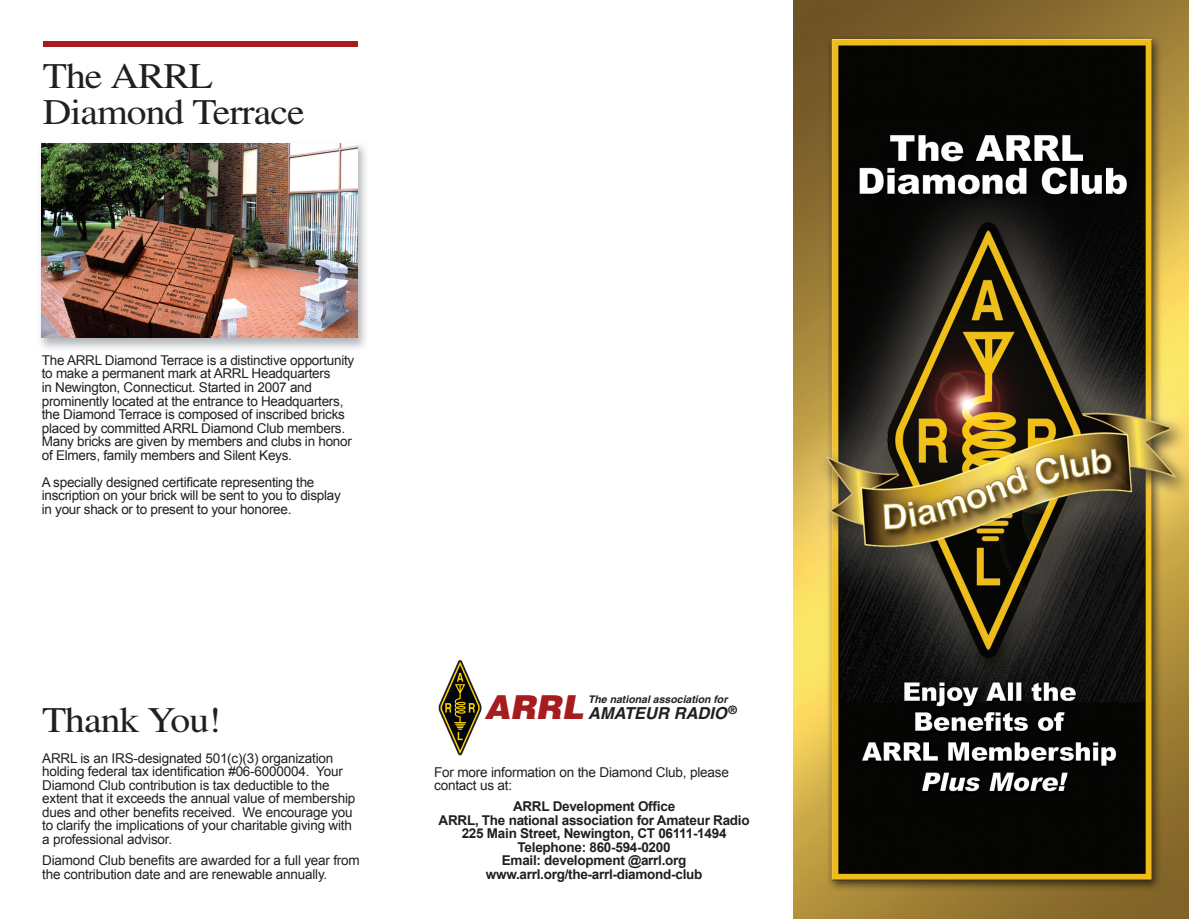
<style>
.page{position:relative;width:1189px;height:919px;background:#fff}
.page>*{position:absolute;margin:0;border:0;box-sizing:border-box;transform-origin:0 0}
.t1{font:36px/36px "Times";letter-spacing:-.025em;color:#231f20;scale:1.1 1}
.t2{font:italic 700 16.5px "Helvetica";color:#231f20}
.t3{font:13.5px/13.5px "Arial";letter-spacing:-.02em;color:#231f20}
.t4{font:700 13.5px/13.5px "Arial";letter-spacing:-.02em;color:#231f20;text-align:center}
.t5{font:italic 700 10.5px "Helvetica";color:#231f20}
.s1{font-weight:900;font-size:33px;color:#a61c1f}
</style>
<div class="page">
<svg style="left:438px;top:660px;width:44px;height:96px"></svg>
<img style="left:793px;top:0;width:395px;height:918px">
<img style="left:40px;top:143px;width:326px;height:206px">
<img style="left:42px;top:143px;width:315px;height:194px">
<div style="left:43px;top:41px;width:314px;height:5px;background:#a61c1f"></div>
<h1 class="t1" style="left:43px;top:61px;width:239px">The ARRL<br>Diamond Terrace</h1>
<p class="t3" style="left:42px;top:353px;width:314px">The ARRL Diamond Terrace is a distinctive opportunity to make a permanent mark at ARRL Headquarters<br>in Newington, Connecticut. Started in 2007 and prominently located at the entrance to Headquarters, the Diamond Terrace is composed of inscribed bricks placed by committed ARRL Diamond Club members.<br>Many bricks are given by members and clubs in honor of Elmers, family members and Silent Keys.</p>
<p class="t3" style="left:42px;top:475px;width:300px">A specially designed certificate representing the inscription on your brick will be sent to you to display in your shack or to present to your honoree.</p>
<h1 class="t1" style="left:42px;top:704px;width:164px">Thank You!</h1>
<p class="t3" style="left:42px;top:751px;width:314px">ARRL is an IRS-designated 501(c)(3) organization holding federal tax identification #06-6000004. Your Diamond Club contribution is tax deductible to the extent that it exceeds the annual value of membership dues and other benefits received. We encourage you to clarify the implications of your charitable giving with a professional advisor.</p>
<p class="t3" style="left:42px;top:853px;width:319px">Diamond Club benefits are awarded for a full year from the contribution date and are renewable annually.</p>
<p class="t2" style="left:484px;top:707px;width:254px"><span class="s1">ARRL</span> AMATEUR RADIO<sup>®</sup></p>
<p class="t5" style="left:588px;top:695px;width:141px">The national association for</p>
<p class="t3" style="left:434px;top:764px;width:296px">For more information on the Diamond Club, please contact us at:</p>
<p class="t4" style="left:438px;top:799px;width:312px">ARRL Development Office<br>ARRL, The national association for Amateur Radio 225 Main Street, Newington, CT 06111-1494<br>Telephone: 860-594-0200<br>Email: development @arrl.org www.arrl.org/the-arrl-diamond-club</p>
</div>
